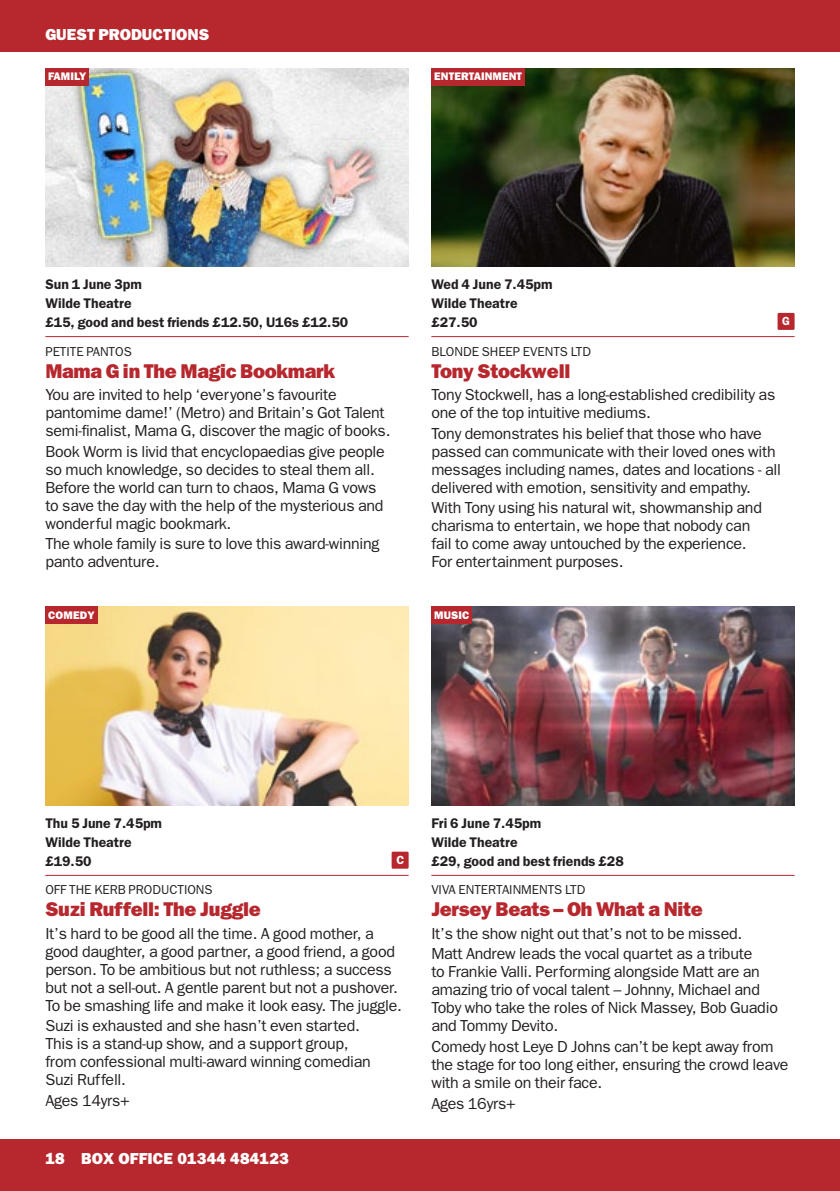
<style>
.page{position:relative;width:840px;height:1191px;background:#fff}
.page>*{position:absolute;margin:0;border:0;box-sizing:border-box;transform-origin:0 0}
.t1{font:800 20px "Franklin Gothic";letter-spacing:-.015em;color:#b7282e}
.t2{font:16px/18px "Franklin Gothic";letter-spacing:-.015em;color:#231f20}
.t3{font:800 16px "Franklin Gothic";letter-spacing:.01em;color:#fff}
.t4{font:600 14px/18.8px "Franklin Gothic";color:#231f20}
.t5{font:13px "Franklin Gothic";color:#231f20}
.t6{font:600 11.8px "Franklin Gothic";color:#fff}
.t7{font:800 11px "Franklin Gothic";letter-spacing:.01em;color:#fff}
</style>
<div class="page">
<div style="left:0;top:0;width:839px;height:51px;background:#b7282e"></div>
<div style="left:0;top:1140px;width:839px;height:51px;background:#b7282e"></div>
<img style="left:431px;top:607px;width:363px;height:198px">
<img style="left:431px;top:68px;width:363px;height:198px">
<img style="left:45px;top:607px;width:363px;height:198px">
<img style="left:45px;top:68px;width:363px;height:198px">
<hr style="left:431px;top:875px;width:363px;height:1px;background:#b7282e">
<hr style="left:45px;top:336px;width:363px;height:1px;background:#b7282e">
<hr style="left:431px;top:336px;width:363px;height:1px;background:#b7282e">
<div style="left:777px;top:313px;width:17px;height:17px;background:#b7282e"></div>
<hr style="left:45px;top:875px;width:363px;height:1px;background:#b7282e">
<div style="left:391px;top:851px;width:17px;height:17px;background:#b7282e"></div>
<div style="left:431px;top:68px;width:94px;height:17px;background:#b7282e"></div>
<div style="left:431px;top:607px;width:40px;height:17px;background:#b7282e"></div>
<div style="left:45px;top:607px;width:53px;height:17px;background:#b7282e"></div>
<div style="left:45px;top:68px;width:44px;height:17px;background:#b7282e"></div>
<p class="t3" style="left:45px;top:28px;width:165px">GUEST PRODUCTIONS</p>
<p class="t7" style="left:48px;top:72px;width:40px">FAMILY</p>
<p class="t7" style="left:434px;top:72px;width:89px">ENTERTAINMENT</p>
<p class="t4" style="left:45px;top:276px;width:304px">Sun 1 June 3pm<br>Wilde Theatre<br>£15, good and best friends £12.50, U16s £12.50</p>
<p class="t5" style="left:45px;top:346px;width:88px">PETITE PANTOS</p>
<p class="t1" style="left:45px;top:363px;width:291px">Mama G in The Magic Bookmark</p>
<p class="t2" style="left:45px;top:386px;width:346px">You are invited to help ‘everyone’s favourite pantomime dame!’ (Metro) and Britain’s Got Talent semi-finalist, Mama G, discover the magic of books.</p>
<p class="t2" style="left:45px;top:443px;width:341px">Book Worm is livid that encyclopaedias give people so much knowledge, so decides to steal them all.<br>Before the world can turn to chaos, Mama G vows to save the day with the help of the mysterious and wonderful magic bookmark.</p>
<p class="t2" style="left:45px;top:536px;width:335px">The whole family is sure to love this award-winning panto adventure.</p>
<p class="t4" style="left:431px;top:276px;width:123px">Wed 4 June 7.45pm<br>Wilde Theatre £27.50</p>
<p class="t6" style="left:781px;top:317px;width:9px">G</p>
<p class="t5" style="left:431px;top:346px;width:161px">BLONDE SHEEP EVENTS LTD</p>
<p class="t1" style="left:431px;top:363px;width:140px">Tony Stockwell</p>
<p class="t2" style="left:431px;top:386px;width:345px">Tony Stockwell, has a long-established credibility as one of the top intuitive mediums.</p>
<p class="t2" style="left:431px;top:425px;width:351px">Tony demonstrates his belief that those who have passed can communicate with their loved ones with messages including names, dates and locations - all delivered with emotion, sensitivity and empathy.</p>
<p class="t2" style="left:431px;top:500px;width:332px">With Tony using his natural wit, showmanship and charisma to entertain, we hope that nobody can fail to come away untouched by the experience.<br>For entertainment purposes.</p>
<p class="t7" style="left:48px;top:611px;width:48px">COMEDY</p>
<p class="t7" style="left:434px;top:611px;width:37px">MUSIC</p>
<p class="t4" style="left:45px;top:815px;width:118px">Thu 5 June 7.45pm<br>Wilde Theatre £19.50</p>
<p class="t6" style="left:396px;top:855px;width:9px">C</p>
<p class="t5" style="left:45px;top:885px;width:169px">OFF THE KERB PRODUCTIONS</p>
<p class="t1" style="left:45px;top:901px;width:217px">Suzi Ruffell: The Juggle</p>
<p class="t2" style="left:45px;top:925px;width:358px">It’s hard to be good all the time. A good mother, a good daughter, a good partner, a good friend, a good person. To be ambitious but not ruthless; a success but not a sell-out. A gentle parent but not a pushover.<br>To be smashing life and make it look easy. The juggle.</p>
<p class="t2" style="left:45px;top:1018px;width:327px">Suzi is exhausted and she hasn’t even started.<br>This is a stand-up show, and a support group, from confessional multi-award winning comedian Suzi Ruffell.</p>
<p class="t2" style="left:45px;top:1093px;width:86px">Ages 14yrs+</p>
<p class="t3" style="left:45px;top:1152px;width:245px">18 BOX OFFICE 01344 484123</p>
<p class="t4" style="left:431px;top:815px;width:194px">Fri 6 June 7.45pm<br>Wilde Theatre<br>£29, good and best friends £28</p>
<p class="t5" style="left:431px;top:885px;width:155px">VIVA ENTERTAINMENTS LTD</p>
<p class="t1" style="left:431px;top:901px;width:273px">Jersey Beats – Oh What a Nite</p>
<p class="t2" style="left:431px;top:924px;width:322px;line-height:20.8px">It’s the show night out that’s not to be missed.<br>Matt Andrew leads the vocal quartet as a tribute</p>
<p class="t2" style="left:431px;top:964px;width:348px">to Frankie Valli. Performing alongside Matt are an amazing trio of vocal talent – Johnny, Michael and Toby who take the roles of Nick Massey, Bob Guadio and Tommy Devito.</p>
<p class="t2" style="left:431px;top:1039px;width:358px">Comedy host Leye D Johns can’t be kept away from the stage for too long either, ensuring the crowd leave with a smile on their face.</p>
<p class="t2" style="left:431px;top:1096px;width:86px">Ages 16yrs+</p>
</div>
